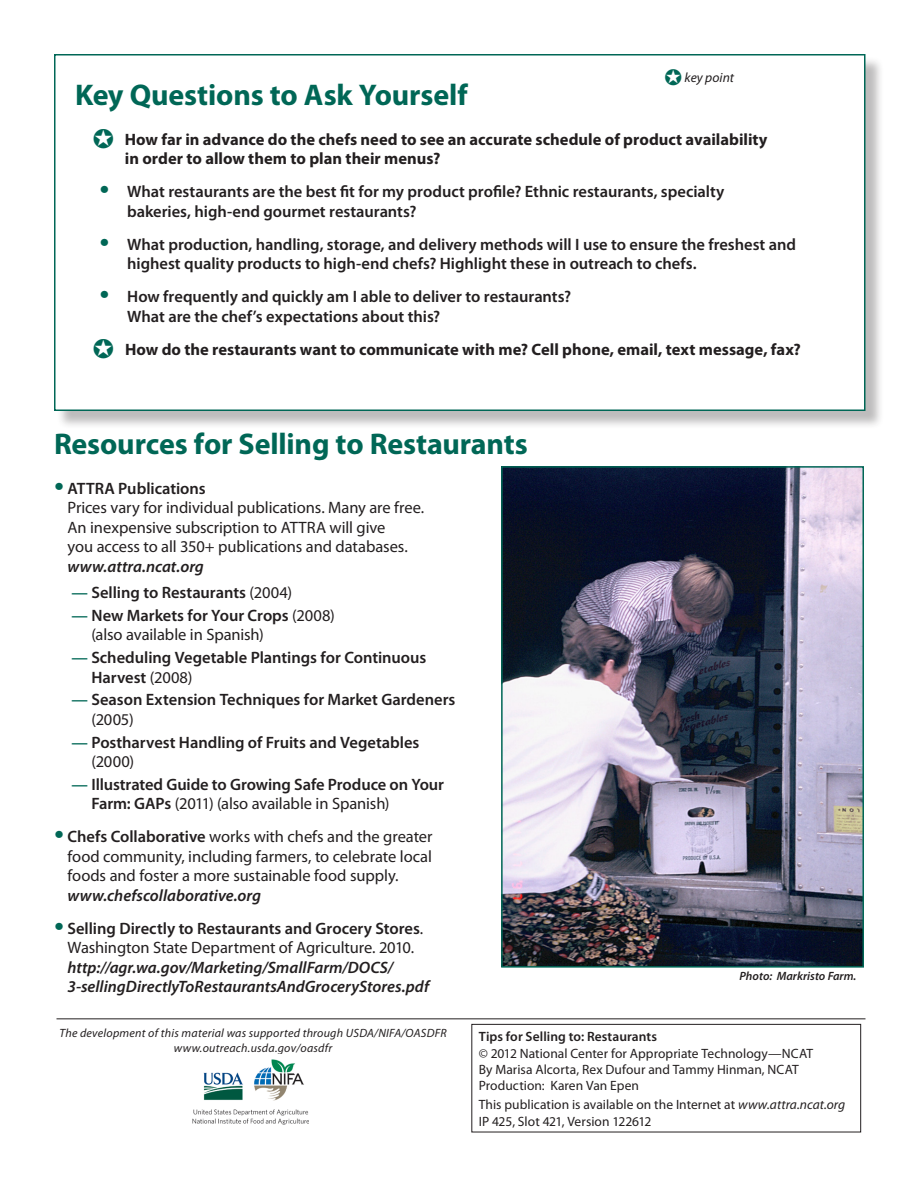
<style>
.page{position:relative;width:918px;height:1188px;background:#fff}
.page>*{position:absolute;margin:0;border:0;box-sizing:border-box;transform-origin:0 0}
.Abstract{font:300 40.5px "Myriad Pro";color:#006756}
.Abstract-2{font:700 30px "Myriad Pro";letter-spacing:-.005em;color:#006756}
.Abstract-3{font:600 16.5px/19.5px "Myriad Pro";letter-spacing:-.005em;color:#231f20}
.Abstract-4{font:16.5px/19.5px "Myriad Pro";letter-spacing:-.005em;color:#231f20}
.Abstract-5{font:700 16.5px/19.5px "Myriad Pro";color:#231f20}
.Abstract-6{font:italic 600 16.5px/19.5px "Myriad Pro";color:#231f20}
.Abstract-7{font:13.5px/16.2px "Myriad Pro";color:#231f20}
.Abstract-8{font:600 13.5px "Myriad Pro";letter-spacing:.005em;color:#231f20}
.Abstract-9{font:italic 13.5px "Myriad Pro";letter-spacing:.005em;color:#231f20}
.t1{font:italic 12px/14.4px "Myriad Pro";letter-spacing:.02em;color:#231f20;text-align:center}
.t2{font:italic 600 12px "Myriad Pro";color:#231f20}
.s1{font-weight:300;font-size:40.5px;color:#006756}
.s2{font-weight:600;font-style:italic}
.s3{color:#006756}
.s4{font-weight:400}
.s5{font-weight:600;color:#006756}
.s6{font-weight:600}
.s7{font-weight:300;font-style:normal;font-size:40.5px;color:#006756}
.s8{font-style:normal}
.s9{font-weight:400;font-style:normal}
.s10{font-style:italic}
</style>
<div class="page">
<div style="left:56px;top:56px;width:828px;height:374px;background:#231f20;opacity:.3"></div>
<div style="left:54px;top:54px;width:812px;height:357px;background:#fff;border:2px solid #006756"></div>
<img style="left:504px;top:469px;width:357px;height:496px">
<div style="left:501px;top:466px;width:363px;height:502px;border:2px solid #006756"></div>
<img style="left:192px;top:1059px;width:117px;height:66px">
<div style="left:472px;top:1024px;width:389px;height:108px;border:1px solid #231f20"></div>
<hr style="left:57px;top:1019px;width:809px;height:1px;background:#231f20">
<p class="Abstract-9" style="left:685px;top:70px;width:51px">key point</p>
<p class="Abstract-2" style="left:75px;top:75px;width:394px">Key Questions to Ask Yourself</p>
<p class="Abstract-5" style="left:125px;top:129px;width:644px">How far in advance do the chefs need to see an accurate schedule of product availability in order to allow them to plan their menus?</p>
<p class="Abstract-3" style="left:127px;top:182px;width:599px;text-indent:-28px"><span class="s1">•</span> What restaurants are the best fit for my product profile? Ethnic restaurants, specialty bakeries, high-end gourmet restaurants?</p>
<p class="Abstract" style="left:100px;top:217px;width:12px">•</p>
<p class="Abstract-3" style="left:127px;top:234px;width:670px">What production, handling, storage, and delivery methods will I use to ensure the freshest and highest quality products to high-end chefs? Highlight these in outreach to chefs.</p>
<p class="Abstract" style="left:100px;top:270px;width:12px">•</p>
<p class="Abstract-3" style="left:127px;top:287px;width:445px">How frequently and quickly am I able to deliver to restaurants?<br>What are the chef’s expectations about this?</p>
<p class="Abstract-5" style="left:125px;top:339px;width:677px">How do the restaurants want to communicate with me? Cell phone, email, text message, fax?</p>
<p class="Abstract-2" style="left:54px;top:424px;width:475px">Resources for Selling to Restaurants</p>
<p class="Abstract-3" style="left:54px;top:478px;width:153px"><span class="s1">•</span> ATTRA Publications</p>
<p class="Abstract-4" style="left:68px;top:498px;width:358px">Prices vary for individual publications. Many are free.<br>An inexpensive subscription to ATTRA will give<br>you access to all 350+ publications and databases. <span class="s2">www.attra.ncat.org</span></p>
<p class="Abstract-3" style="left:71px;top:582px;width:222px"><span class="s3">—</span> Selling to Restaurants <span class="s4">(2004)</span></p>
<p class="Abstract-4" style="left:91px;top:605px;width:245px;text-indent:-20px"><span class="s5">—</span> <span class="s6">New Markets for Your Crops</span> (2008) (also available in Spanish)</p>
<p class="Abstract-3" style="left:91px;top:647px;width:337px;text-indent:-20px"><span class="s3">—</span> Scheduling Vegetable Plantings for Continuous<br>Harvest <span class="s4">(2008)</span></p>
<p class="Abstract-3" style="left:91px;top:690px;width:366px;text-indent:-20px"><span class="s3">—</span> Season Extension Techniques for Market Gardeners <span class="s4">(2005)</span></p>
<p class="Abstract-3" style="left:91px;top:732px;width:329px;text-indent:-20px"><span class="s3">—</span> Postharvest Handling of Fruits and Vegetables <span class="s4">(2000)</span></p>
<p class="Abstract-3" style="left:91px;top:774px;width:354px;text-indent:-20px"><span class="s3">—</span> Illustrated Guide to Growing Safe Produce on Your<br>Farm: GAPs <span class="s4">(2011) (also available in Spanish)</span></p>
<p class="Abstract-4" style="left:68px;top:827px;width:367px;text-indent:-14px"><span class="s1">•</span> <span class="s6">Chefs Collaborative</span> works with chefs and the greater food community, including farmers, to celebrate local foods and foster a more sustainable food supply. <span class="s2">www.chefscollaborative.org</span></p>
<p class="Abstract-6" style="left:68px;top:918px;width:363px;text-indent:-14px"><span class="s7">•</span> <span class="s8">Selling Directly to Restaurants and Grocery Stores</span><span class="s9">.<br>Washington State Department of Agriculture. 2010. </span>http://agr.wa.gov/Marketing/SmallFarm/DOCS/ 3-sellingDirectlyToRestaurantsAndGroceryStores.pdf</p>
<p class="t2" style="left:740px;top:968px;width:118px">Photo: Markristo Farm.</p>
<p class="t1" style="left:59px;top:1026px;width:389px">The development of this material was supported through USDA/NIFA/OASDFR www.outreach.usda.gov/oasdfr</p>
<p class="Abstract-8" style="left:479px;top:1028px;width:180px">Tips for Selling to: Restaurants</p>
<p class="Abstract-7" style="left:479px;top:1045px;width:336px">© 2012 National Center for Appropriate Technology—NCAT<br>By Marisa Alcorta, Rex Dufour and Tammy Hinman, NCAT<br>Production: Karen Van Epen</p>
<p class="Abstract-7" style="left:479px;top:1097px;width:368px">This publication is available on the Internet at <span class="s10">www.attra.ncat.org</span></p>
<p class="Abstract-7" style="left:479px;top:1113px;width:174px">IP 425, Slot 421, Version 122612</p>
</div>
